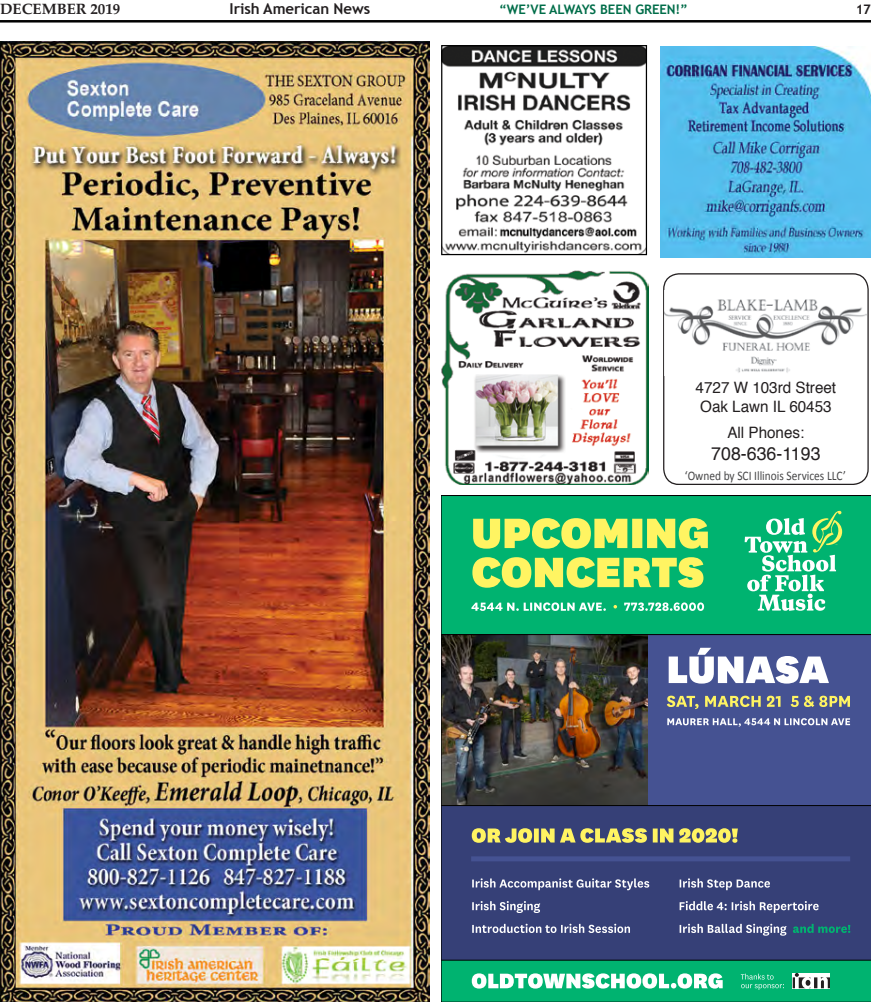
<style>
.page{position:relative;width:871px;height:1002px;background:#fff}
.page>*{position:absolute;margin:0;border:0;box-sizing:border-box;transform-origin:0 0}
.t1{font:18.25px "Helvetica";color:#231f20}
.t2{font:15.62px/18.9px "Helvetica";color:#231f20}
.t3{font:700 15px "Trebuchet MS";letter-spacing:-.005em;color:#231f20}
.t4{font:700 15px "Palatino";color:#231f20}
.t5{font:13.12px "Calibri";color:#474748;scale:.87 1}
.t6{font:700 13.12px "Trebuchet MS";letter-spacing:-.005em;color:#006d49}
.t7{font:700 13.12px "Trebuchet MS";color:#231f20}
</style>
<div class="page">
<hr style="left:0;top:20px;width:870px;height:3px;background:#000">
<svg style="left:663px;top:273px;width:205px;height:211px"></svg>
<img style="left:664px;top:290px;width:202px;height:86px">
<img style="left:660px;top:47px;width:210px;height:210px">
<img style="left:441px;top:270px;width:207px;height:214px">
<img style="left:443px;top:47px;width:202px;height:206px">
<div style="left:441px;top:45px;width:206px;height:210px;border:1px solid #000"></div>
<svg style="left:441px;top:495px;width:429px;height:506px;background:#3f7772"></svg>
<hr style="left:441px;top:959px;width:429px;height:1px;background:#000">
<svg style="left:471px;top:828px;width:266px;height:14px;background:#aeab6a"></svg>
<svg style="left:792px;top:923px;width:58px;height:9px"></svg>
<svg style="left:679px;top:923px;width:107px;height:12px"></svg>
<svg style="left:679px;top:900px;width:139px;height:12px;background:#6c739b"></svg>
<svg style="left:679px;top:878px;width:90px;height:12px"></svg>
<svg style="left:472px;top:923px;width:158px;height:9px"></svg>
<svg style="left:472px;top:900px;width:68px;height:12px"></svg>
<svg style="left:472px;top:878px;width:177px;height:12px;background:#6c749c"></svg>
<div style="left:471px;top:856px;width:379px;height:5px;background:#455292"></div>
<img style="left:0;top:42px;width:429px;height:959px">
<p class="t4" style="left:0;top:-4px;width:122px">DECEMBER 2019</p>
<p class="t3" style="left:229px;top:-1px;width:142px">Irish American News</p>
<p class="t6" style="left:499px;top:1px;width:190px">“WE’VE ALWAYS BEEN GREEN!”</p>
<p class="t7" style="left:855px;top:1px;width:17px">17</p>
<p class="t2" style="left:695px;top:378px;width:142px">4727 W 103rd Street<br>Oak Lawn IL 60453</p>
<p class="t2" style="left:727px;top:423px;width:78px">All Phones:</p>
<p class="t1" style="left:711px;top:439px;width:111px">708-636-1193</p>
<p class="t5" style="left:684px;top:467px;width:186px">‘Owned by SCI Illinois Services LLC’</p>
</div>
